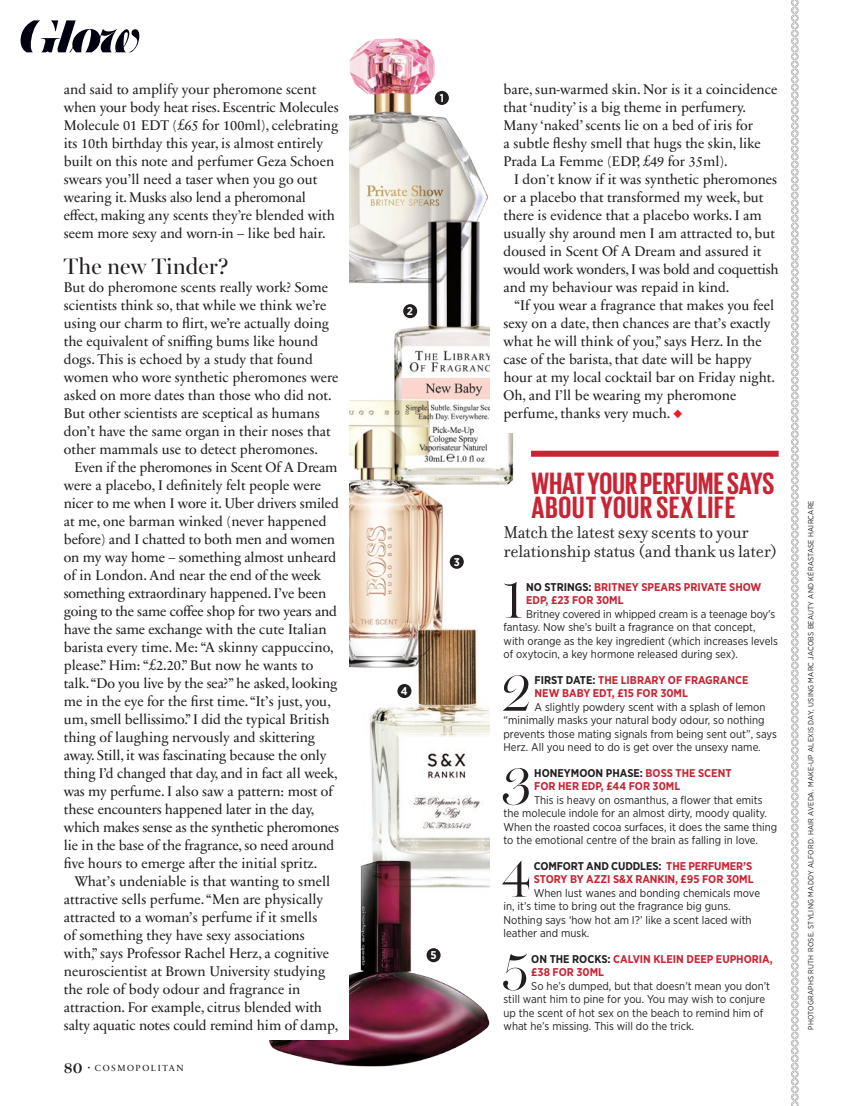
<style>
.page{position:relative;width:851px;height:1106px;background:#fff}
.page>*{position:absolute;margin:0;border:0;box-sizing:border-box;transform-origin:0 0}
.t1{font:300 57.6px "Miller Banner";color:#231f20}
.t2{font:700 31.5px/24px "Giorgio Sans";letter-spacing:.01em;color:#c82434}
.t3{font:22.5px "Miller Banner";color:#231f20}
.t4{font:18.6px/18.6px "Filosofia OT";letter-spacing:-.01em;color:#231f20}
.t5{font:14.25px/18px "Sabon Next LT Pro";color:#231f20}
.t6{font:11.25px/13.5px "Gotham Narrow";color:#231f20}
.t7{font:700 11.25px/13.5px "Gotham Narrow";color:#c82434}
.t8{font:700 11.25px "Gotham Narrow";color:#fff}
.t9{font:9px "Sabon Next LT Pro";letter-spacing:.17em;color:#231f20}
.t10{font:7.5px "Gotham Narrow";letter-spacing:.03em;color:#231f20}
.s1{font-family:"Miller Display";font-weight:600;font-size:15.75px}
.s2{font-family:"Miller Banner";font-weight:900}
.s3{font-family:"Filosofia OT"}
.s4{color:#ee1d23}
.s5{color:#231f20}
</style>
<div class="page">
<img style="left:349px;top:400px;width:111px;height:268px">
<img style="left:349px;top:38px;width:139px;height:246px">
<img style="left:381px;top:208px;width:133px;height:300px">
<img style="left:353px;top:617px;width:136px;height:213px">
<img style="left:269px;top:830px;width:221px;height:237px">
<svg style="left:791px;top:0;width:7px;height:1106px"></svg>
<svg style="left:21px;top:20px;width:118px;height:32px"></svg>
<div style="left:531px;top:451px;width:247px;height:6px;background:#c82434"></div>
<div style="left:221px;top:77px;width:127px;height:963px;background:#fff"></div>
<div style="left:490px;top:165px;width:127px;height:268px;background:#fff"></div>
<div style="left:435px;top:91px;width:14px;height:14px;background:#231f20;border-radius:50%"></div>
<div style="left:403px;top:304px;width:14px;height:14px;background:#231f20;border-radius:50%"></div>
<div style="left:449px;top:555px;width:14px;height:14px;background:#231f20;border-radius:50%"></div>
<div style="left:397px;top:684px;width:14px;height:14px;background:#231f20;border-radius:50%"></div>
<div style="left:426px;top:948px;width:14px;height:14px;background:#231f20;border-radius:50%"></div>
<p class="t5" style="left:64px;top:79px;width:276px">and said to amplify your pheromone scent when your body heat rises. Escentric Molecules Molecule 01 EDT (£65 for 100ml), celebrating its 10th birthday this year, is almost entirely built on this note and perfumer Geza Schoen swears you’ll need a taser when you go out wearing it. Musks also lend a pheromonal effect, making any scents they’re blended with seem more sexy and worn-in – like bed hair.</p>
<h3 class="t3" style="left:64px;top:252px;width:166px">The new Tinder?</h3>
<p class="t5" style="left:64px;top:277px;width:276px">But do pheromone scents really work? Some scientists think so, that while we think we’re using our charm to flirt, we’re actually doing the equivalent of sniffing bums like hound dogs. This is echoed by a study that found women who wore synthetic pheromones were asked on more dates than those who did not.<br>But other scientists are sceptical as humans don’t have the same organ in their noses that other mammals use to detect pheromones.</p>
<p class="t5" style="left:64px;top:457px;width:277px;text-indent:11px">Even if the pheromones in Scent Of A Dream were a placebo, I definitely felt people were nicer to me when I wore it. Uber drivers smiled at me, one barman winked (never happened before) and I chatted to both men and women on my way home – something almost unheard of in London. And near the end of the week something extraordinary happened. I’ve been going to the same coffee shop for two years and have the same exchange with the cute Italian barista every time. Me: “A skinny cappuccino, please.” Him: “£2.20.” But now he wants to talk. “Do you live by the sea?” he asked, looking me in the eye for the first time. “It’s just, you, um, smell bellissimo.” I did the typical British thing of laughing nervously and skittering away. Still, it was fascinating because the only thing I’d changed that day, and in fact all week, was my perfume. I also saw a pattern: most of these encounters happened later in the day, which makes sense as the synthetic pheromones lie in the base of the fragrance, so need around five hours to emerge after the initial spritz.</p>
<p class="t5" style="left:64px;top:871px;width:276px;text-indent:11px">What’s undeniable is that wanting to smell attractive sells perfume. “Men are physically attracted to a woman’s perfume if it smells<br>of something they have sexy associations with,” says Professor Rachel Herz, a cognitive neuroscientist at Brown University studying the role of body odour and fragrance in attraction. For example, citrus blended with salty aquatic notes could remind him of damp,</p>
<p class="t9" style="left:64px;top:1061px;width:121px"><span class="s1">80</span> <span class="s2">·</span> COSMOPOLITAN</p>
<p class="t8" style="left:439px;top:91px;width:6px">1</p>
<p class="t8" style="left:407px;top:304px;width:8px">2</p>
<p class="t8" style="left:453px;top:554px;width:8px">3</p>
<p class="t8" style="left:400px;top:683px;width:8px">4</p>
<p class="t8" style="left:430px;top:947px;width:8px">5</p>
<p class="t5" style="left:503px;top:79px;width:275px">bare, sun-warmed skin. Nor is it a coincidence that ‘nudity’ is a big theme in perfumery.<br>Many ‘naked’ scents lie on a bed of iris for<br>a subtle fleshy smell that hugs the skin, like Prada La Femme (EDP, £49 for 35ml).</p>
<p class="t5" style="left:503px;top:169px;width:276px;text-indent:11px">I don<span class="s3">’</span>t know if it was synthetic pheromones or a placebo that transformed my week, but there is evidence that a placebo works. I am usually shy around men I am attracted to, but doused in Scent Of A Dream and assured it would work wonders, I was bold and coquettish and my behaviour was repaid in kind.</p>
<p class="t5" style="left:503px;top:295px;width:273px;text-indent:11px">“If you wear a fragrance that makes you feel sexy on a date, then chances are that’s exactly what he will think of you,” says Herz. In the case of the barista, that date will be happy hour at my local cocktail bar on Friday night.<br>Oh, and I’ll be wearing my pheromone perfume, thanks very much. <span class="s4">◆</span></p>
<h2 class="t2" style="left:531px;top:470px;width:244px">WHAT YOUR PERFUME SAYS<br>ABOUT YOUR SEX LIFE</h2>
<h3 class="t4" style="left:503px;top:523px;width:275px">Match the latest sexy scents to your relationship status (and thank us later)</h3>
<h1 class="t1" style="left:501px;top:563px;width:25px">1</h1>
<p class="t7" style="left:526px;top:580px;width:237px"><span class="s5">NO STRINGS:</span> BRITNEY SPEARS PRIVATE SHOW<br>EDP, £23 FOR 30ML</p>
<p class="t6" style="left:503px;top:607px;width:276px;text-indent:23px">Britney covered in whipped cream is a teenage boy's fantasy. Now she’s built a fragrance on that concept, with orange as the key ingredient (which increases levels of oxytocin, a key hormone released during sex).</p>
<h1 class="t1" style="left:501px;top:656px;width:34px">2</h1>
<p class="t7" style="left:534px;top:673px;width:215px"><span class="s5">FIRST DATE:</span> THE LIBRARY OF FRAGRANCE<br>NEW BABY EDT, £15 FOR 30ML</p>
<p class="t6" style="left:503px;top:699px;width:275px;text-indent:31px">A slightly powdery scent with a splash of lemon “minimally masks your natural body odour, so nothing prevents those mating signals from being sent out”, says Herz. All you need to do is get over the unsexy name.</p>
<h1 class="t1" style="left:501px;top:749px;width:33px">3</h1>
<p class="t7" style="left:534px;top:766px;width:199px"><span class="s5">HONEYMOON PHASE:</span> BOSS THE SCENT<br>FOR HER EDP, £44 FOR 30ML</p>
<p class="t6" style="left:503px;top:792px;width:275px;text-indent:31px">This is heavy on osmanthus, a flower that emits the molecule indole for an almost dirty, moody quality.<br>When the roasted cocoa surfaces, it does the same thing to the emotional centre of the brain as falling in love.</p>
<h1 class="t1" style="left:501px;top:842px;width:33px">4</h1>
<p class="t7" style="left:533px;top:859px;width:221px"><span class="s5">COMFORT AND CUDDLES:</span> THE PERFUMER’S<br>STORY BY AZZI S&amp;X RANKIN, £95 FOR 30ML</p>
<p class="t6" style="left:503px;top:885px;width:258px;text-indent:30px">When lust wanes and bonding chemicals move in, it’s time to bring out the fragrance big guns.<br>Nothing says ‘how hot am I?’ like a scent laced with leather and musk.</p>
<h1 class="t1" style="left:501px;top:935px;width:30px">5</h1>
<p class="t7" style="left:531px;top:951px;width:243px"><span class="s5">ON THE ROCKS:</span> CALVIN KLEIN DEEP EUPHORIA, £38 FOR 30ML</p>
<p class="t6" style="left:503px;top:978px;width:268px;text-indent:28px">So he’s dumped, but that doesn’t mean you don’t still want him to pine for you. You may wish to conjure up the scent of hot sex on the beach to remind him of what he’s missing. This will do the trick.</p>
<p class="t10" style="left:806px;top:1030px;width:531px;rotate:-90deg">PHOTOGRAPHS RUTH ROSE. STYLING MADDY ALFORD. HAIR AVEDA. MAKE-UP ALEXIS DAY, USING MARC JACOBS BEAUTY AND KÉRASTASE HAIRCARE</p>
</div>
